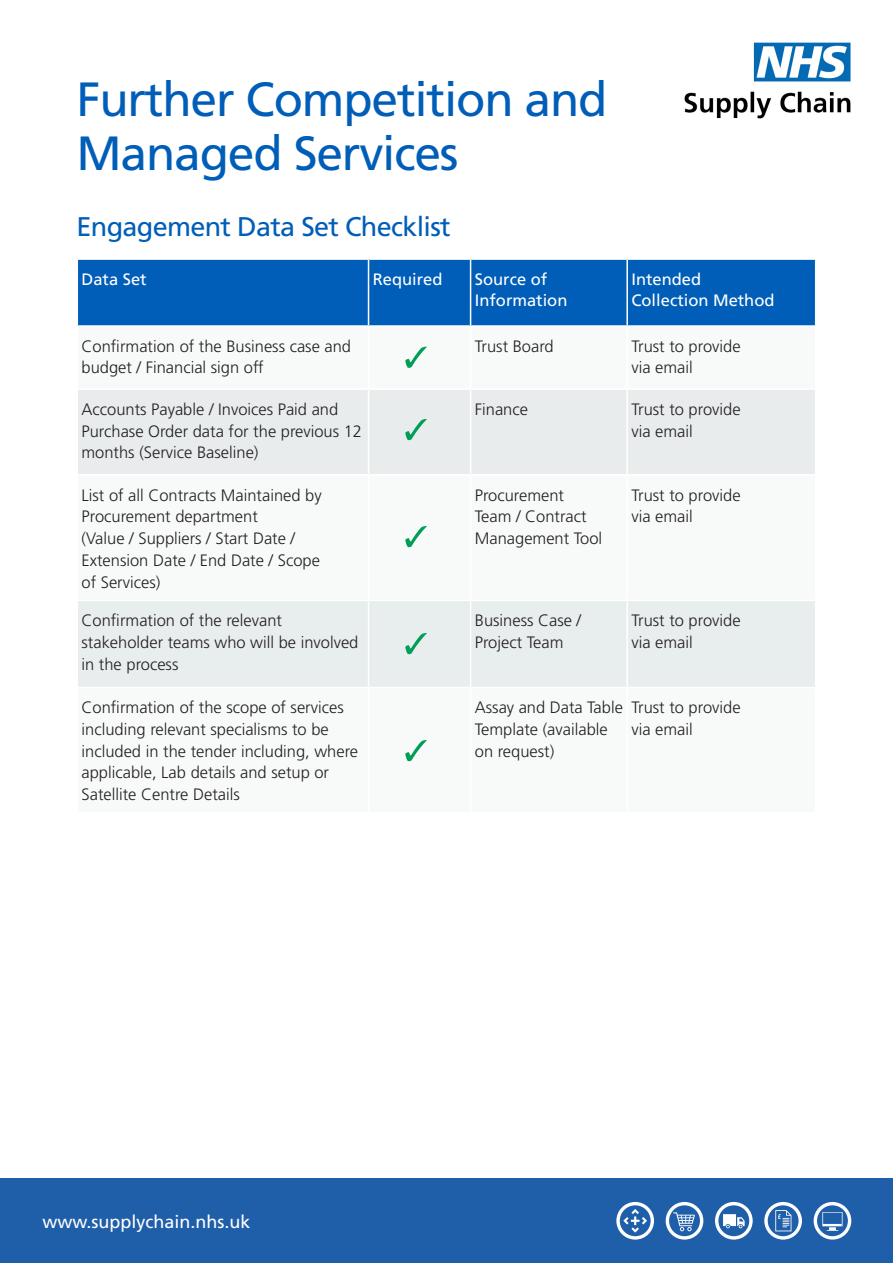
<style>
.page{position:relative;width:893px;height:1263px;background:#fff}
.page>*{position:absolute;margin:0;border:0;box-sizing:border-box;transform-origin:0 0}
.t1{font:48px/54px "Frutiger";letter-spacing:-.025em;color:#005eb8}
.t2{font:27px "Frutiger";letter-spacing:-.025em;color:#005eb8}
.t3{font:18px "Frutiger";color:#fff}
.t4{font:300 16.5px/21.8px "Frutiger";color:#231f20}
.t5{font:16.5px/21.8px "Frutiger";color:#fff}
</style>
<div class="page">
<div style="left:0;top:1178px;width:893px;height:85px;background:#1f5ea9"></div>
<svg style="left:814px;top:1202px;width:37px;height:37px"></svg>
<svg style="left:715px;top:1202px;width:38px;height:37px"></svg>
<svg style="left:616px;top:1202px;width:38px;height:37px"></svg>
<svg style="left:666px;top:1202px;width:37px;height:37px"></svg>
<svg style="left:764px;top:1202px;width:38px;height:37px"></svg>
<div style="left:78px;top:260px;width:737px;height:65px;background:#005eb8"></div>
<div style="left:78px;top:390px;width:737px;height:84px;background:#e8eced"></div>
<div style="left:78px;top:601px;width:737px;height:86px;background:#e8edee"></div>
<hr style="left:368px;top:260px;width:1px;height:65px;background:#fff">
<hr style="left:470px;top:260px;width:1px;height:65px;background:#fff">
<hr style="left:626px;top:260px;width:2px;height:65px;background:#fff">
<hr style="left:368px;top:390px;width:1px;height:84px;background:#fff">
<hr style="left:470px;top:390px;width:1px;height:84px;background:#fff">
<hr style="left:626px;top:390px;width:2px;height:84px;background:#fff">
<hr style="left:368px;top:601px;width:1px;height:86px;background:#fff">
<hr style="left:470px;top:601px;width:1px;height:86px;background:#fff">
<hr style="left:626px;top:601px;width:2px;height:86px;background:#fff">
<svg style="left:405px;top:347px;width:22px;height:21px"></svg>
<svg style="left:405px;top:419px;width:22px;height:21px"></svg>
<svg style="left:405px;top:526px;width:22px;height:21px"></svg>
<svg style="left:405px;top:633px;width:22px;height:21px"></svg>
<svg style="left:405px;top:740px;width:22px;height:21px"></svg>
<img style="left:684px;top:42px;width:167px;height:77px">
<h1 class="t1" style="left:77px;top:72px;width:533px">Further Competition and<br>Managed Services</h1>
<h2 class="t2" style="left:77px;top:211px;width:376px">Engagement Data Set Checklist</h2>
<p class="t5" style="left:82px;top:268px;width:67px">Data Set</p>
<p class="t5" style="left:373px;top:268px;width:71px">Required</p>
<p class="t5" style="left:475px;top:268px;width:94px">Source of<br>Information</p>
<p class="t5" style="left:631px;top:268px;width:145px">Intended<br>Collection Method</p>
<p class="t4" style="left:82px;top:335px;width:271px">Confirmation of the Business case and budget / Financial sign off</p>
<p class="t4" style="left:475px;top:335px;width:80px">Trust Board</p>
<p class="t4" style="left:631px;top:335px;width:111px">Trust to provide via email</p>
<p class="t4" style="left:82px;top:398px;width:282px">Accounts Payable / Invoices Paid and<br>Purchase Order data for the previous 12 months (Service Baseline)</p>
<p class="t4" style="left:475px;top:398px;width:55px">Finance</p>
<p class="t4" style="left:631px;top:398px;width:111px">Trust to provide via email</p>
<p class="t4" style="left:82px;top:484px;width:242px">List of all Contracts Maintained by<br>Procurement department<br>(Value / Suppliers / Start Date /<br>Extension Date / End Date / Scope of Services)</p>
<p class="t4" style="left:475px;top:484px;width:129px">Procurement<br>Team / Contract<br>Management Tool</p>
<p class="t4" style="left:631px;top:484px;width:111px">Trust to provide via email</p>
<p class="t4" style="left:82px;top:609px;width:278px">Confirmation of the relevant stakeholder teams who will be involved in the process</p>
<p class="t4" style="left:475px;top:609px;width:108px">Business Case /<br>Project Team</p>
<p class="t4" style="left:631px;top:609px;width:111px">Trust to provide via email</p>
<p class="t4" style="left:82px;top:696px;width:278px">Confirmation of the scope of services including relevant specialisms to be included in the tender including, where applicable, Lab details and setup or Satellite Centre Details</p>
<p class="t4" style="left:475px;top:696px;width:150px">Assay and Data Table<br>Template (available on request)</p>
<p class="t4" style="left:631px;top:696px;width:111px">Trust to provide via email</p>
<p class="t3" style="left:43px;top:1211px;width:210px">www.supplychain.nhs.uk</p>
</div>
